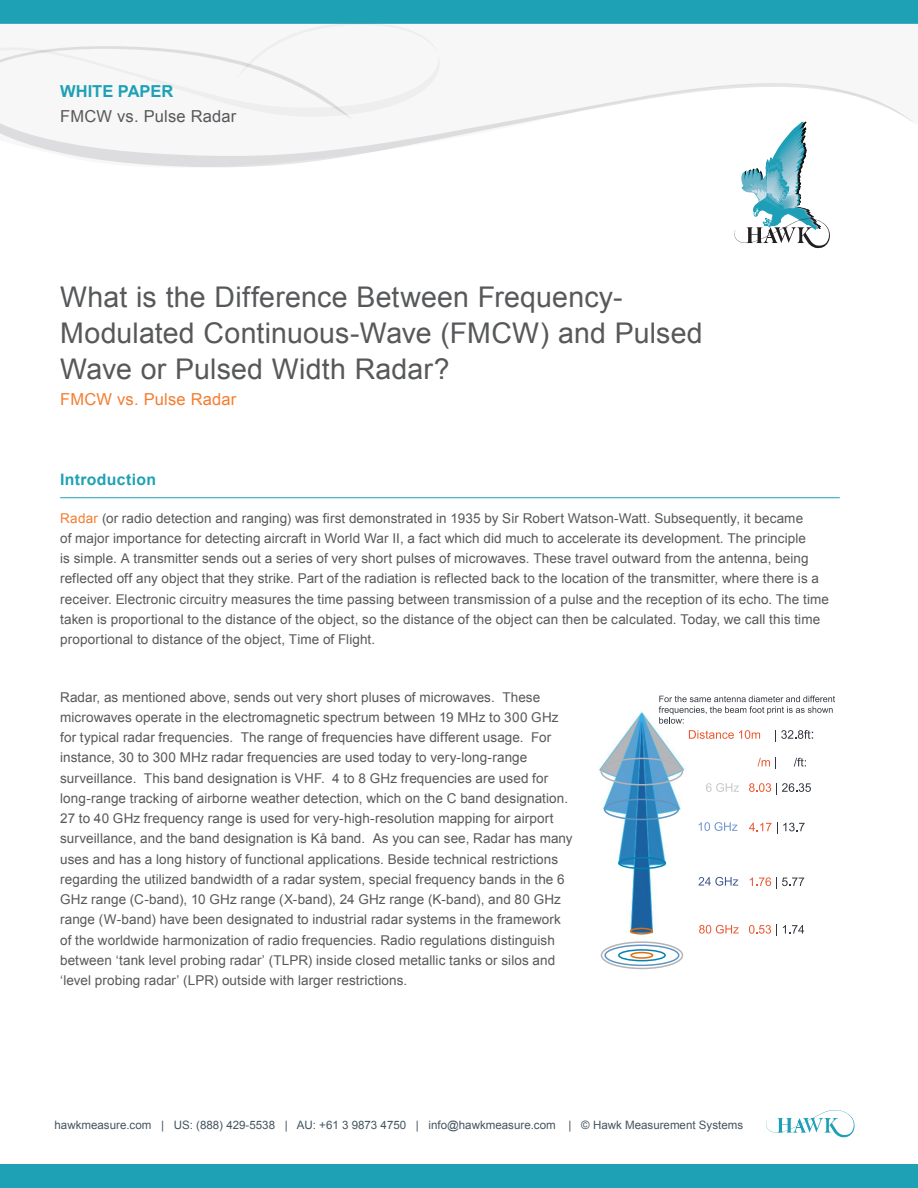
<style>
.page{position:relative;width:918px;height:1188px;background:#fff}
.page>*{position:absolute;margin:0;border:0;box-sizing:border-box;transform-origin:0 0}
.t1{font:28.5px/36px "Arial";letter-spacing:.005em;color:#57585a}
.t2{font:16.5px "Arial";letter-spacing:.01em;color:#57585a}
.t3{font:16.5px "Arial";letter-spacing:.01em;color:#f47d31}
.t4{font:700 16.5px "Arial";color:#1ea1b5}
.SubHeading_A{font:700 15.75px "Arial";letter-spacing:.02em;color:#1ea1b5}
.t5{font:13.5px/20.2px "Arial";letter-spacing:.005em;color:#57585a}
.t6{font:11.55px "Arial";color:#455560}
.s1{color:#f47d31}
</style>
<div class="page">
<svg style="left:766px;top:1110px;width:89px;height:27px"></svg>
<div style="left:0;top:0;width:918px;height:24px;background:#1ea1b5"></div>
<div style="left:0;top:1165px;width:918px;height:23px;background:#1ea1b5"></div>
<svg style="left:0;top:83px;width:914px;height:84px"></svg>
<svg style="left:0;top:23px;width:445px;height:99px"></svg>
<svg style="left:734px;top:122px;width:96px;height:126px"></svg>
<hr style="left:60px;top:497px;width:780px;height:1px;background:#1ea1b5">
<svg style="left:699px;top:925px;width:40px;height:9px"></svg>
<svg style="left:699px;top:877px;width:39px;height:9px"></svg>
<svg style="left:699px;top:822px;width:38px;height:9px"></svg>
<svg style="left:706px;top:783px;width:33px;height:9px"></svg>
<svg style="left:689px;top:730px;width:71px;height:9px"></svg>
<svg style="left:775px;top:730px;width:38px;height:11px"></svg>
<svg style="left:758px;top:758px;width:18px;height:11px"></svg>
<svg style="left:794px;top:758px;width:12px;height:9px"></svg>
<svg style="left:749px;top:783px;width:62px;height:11px"></svg>
<svg style="left:749px;top:823px;width:56px;height:11px"></svg>
<svg style="left:750px;top:877px;width:54px;height:11px"></svg>
<svg style="left:749px;top:925px;width:28px;height:11px"></svg>
<svg style="left:783px;top:925px;width:21px;height:9px"></svg>
<img style="left:599px;top:712px;width:86px;height:222px">
<div style="left:618px;top:949px;width:48px;height:12px;border:1px solid #0082b0;border-radius:50%"></div>
<div style="left:604px;top:945px;width:75px;height:21px;border:1px solid #6194bf;border-radius:50%"></div>
<div style="left:601px;top:941px;width:82px;height:28px;border:1px solid #b2b3b7;border-radius:50%"></div>
<div style="left:630px;top:952px;width:23px;height:7px;border:1px solid #e36b0a;border-radius:50%"></div>
<div style="left:604px;top:799px;width:75px;height:21px;border:1px solid #6194bf;border-radius:50%"></div>
<div style="left:618px;top:857px;width:48px;height:12px;border:1px solid #0082b0;border-radius:50%"></div>
<div style="left:601px;top:758px;width:82px;height:28px;border:1px solid #b2b3b7;border-radius:50%"></div>
<div style="left:630px;top:928px;width:23px;height:7px;border:1px solid #e36b0a;border-radius:50%"></div>
<svg style="left:659px;top:696px;width:176px;height:28px"></svg>
<p class="t4" style="left:60px;top:81px;width:115px">WHITE PAPER</p>
<p class="t2" style="left:60px;top:106px;width:178px">FMCW vs. Pulse Radar</p>
<p class="t1" style="left:60px;top:280px;width:644px">What is the Difference Between Frequency-<br>Modulated Continuous-Wave (FMCW) and Pulsed<br>Wave or Pulsed Width Radar?</p>
<p class="t3" style="left:60px;top:388px;width:178px">FMCW vs. Pulse Radar</p>
<p class="SubHeading_A" style="left:60px;top:469px;width:97px">Introduction</p>
<p class="t5" style="left:60px;top:508px;width:770px"><span class="s1">Radar</span> (or radio detection and ranging) was first demonstrated in 1935 by Sir Robert Watson-Watt. Subsequently, it became<br>of major importance for detecting aircraft in World War II, a fact which did much to accelerate its development. The principle<br>is simple. A transmitter sends out a series of very short pulses of microwaves. These travel outward from the antenna, being reflected off any object that they strike. Part of the radiation is reflected back to the location of the transmitter, where there is a receiver. Electronic circuitry measures the time passing between transmission of a pulse and the reception of its echo. The time taken is proportional to the distance of the object, so the distance of the object can then be calculated. Today, we call this time proportional to distance of the object, Time of Flight.</p>
<p class="t5" style="left:60px;top:687px;width:514px">Radar, as mentioned above, sends out very short pluses of microwaves. These microwaves operate in the electromagnetic spectrum between 19 MHz to 300 GHz for typical radar frequencies. The range of frequencies have different usage. For instance, 30 to 300 MHz radar frequencies are used today to very-long-range surveillance. This band designation is VHF. 4 to 8 GHz frequencies are used for long-range tracking of airborne weather detection, which on the C band designation.<br>27 to 40 GHz frequency range is used for very-high-resolution mapping for airport surveillance, and the band designation is Kå band. As you can see, Radar has many uses and has a long history of functional applications. Beside technical restrictions regarding the utilized bandwidth of a radar system, special frequency bands in the 6<br>GHz range (C-band), 10 GHz range (X-band), 24 GHz range (K-band), and 80 GHz range (W-band) have been designated to industrial radar systems in the framework of the worldwide harmonization of radio frequencies. Radio regulations distinguish between ‘tank level probing radar’ (TLPR) inside closed metallic tanks or silos and ‘level probing radar’ (LPR) outside with larger restrictions.</p>
<p class="t6" style="left:55px;top:1118px;width:690px">hawkmeasure.com | US: (888) 429-5538 | AU: +61 3 9873 4750 | info@hawkmeasure.com | © Hawk Measurement Systems</p>
</div>
